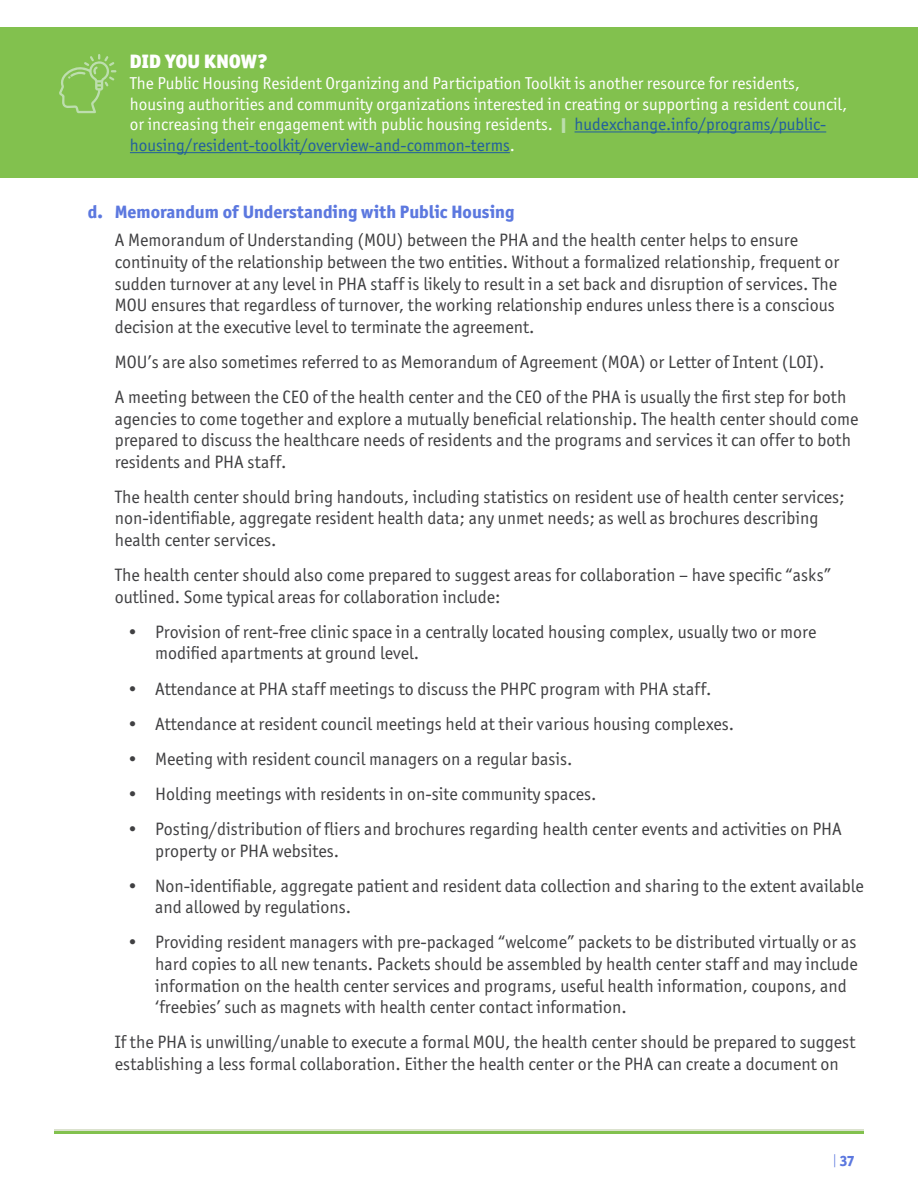
<style>
.page{position:relative;width:918px;height:1188px;background:#fff}
.page>*{position:absolute;margin:0;border:0;box-sizing:border-box;transform-origin:0 0}
.t1{font:900 19.5px "Officina Sans ITC Std";letter-spacing:-.005em;color:#fff}
.t2{font:18px/21.6px "Officina Sans ITC Std";color:#404042}
.t3{font:800 18px "Officina Sans ITC Std";color:#5c78df}
.t4{font:17.25px/20.7px "Officina Sans ITC Std";color:#fff}
.t5{font:800 15px "Officina Sans ITC Std";color:#5c78df}
.s1{font-weight:900;color:#bddeae}
.s2{color:#215e9e}
.s3{font-family:"Officina Display ITC Std";font-weight:300}
</style>
<div class="page">
<svg style="left:54px;top:1129px;width:810px;height:3px;background:#bdd7a3"></svg>
<hr style="left:54px;top:1132px;width:810px;height:2px;background:#82c14e">
<div style="left:0;top:27px;width:918px;height:151px;background:#82c14e"></div>
<hr style="left:575px;top:132px;width:251px;height:1px;background:#215e9e">
<hr style="left:130px;top:152px;width:380px;height:1px;background:#215e9e">
<svg style="left:59px;top:54px;width:57px;height:59px"></svg>
<p class="t1" style="left:130px;top:49px;width:139px">DID YOU KNOW?</p>
<p class="t4" style="left:130px;top:73px;width:719px">The Public Housing Resident Organizing and Participation Toolkit is another resource for residents, housing authorities and community organizations interested in creating or supporting a resident council, or increasing their engagement with public housing residents. <span class="s1">|</span> <span class="s2">hudexchange.info/programs/public&shy;housing/resident-toolkit/overview-and-common-terms</span>.</p>
<p class="t3" style="left:88px;top:200px;width:428px">d. Memorandum of Understanding with Public Housing</p>
<p class="t2" style="left:115px;top:229px;width:726px">A Memorandum of Understanding (MOU) between the PHA and the health center helps to ensure continuity of the relationship between the two entities. Without a formalized relationship, frequent or sudden turnover at any level in PHA staff is likely to result in a set back and disruption of services. The MOU ensures that regardless of turnover, the working relationship endures unless there is a conscious decision at the executive level to terminate the agreement.</p>
<p class="t2" style="left:115px;top:344px;width:733px;line-height:35.1px">MOU’s are also sometimes referred to as Memorandum of Agreement (MOA) or Letter of Intent (LOI).<br>A meeting between the CEO of the health center and the CEO of the PHA is usually the first step for both</p>
<p class="t2" style="left:115px;top:408px;width:745px">agencies to come together and explore a mutually beneficial relationship. The health center should come prepared to discuss the healthcare needs of residents and the programs and services it can offer to both residents and PHA staff.</p>
<p class="t2" style="left:115px;top:486px;width:731px">The health center should bring handouts, including statistics on resident use of health center services; non-identifiable, aggregate resident health data; any unmet needs; as well as brochures describing health center services.</p>
<p class="t2" style="left:115px;top:564px;width:718px">The health center should also come prepared to suggest areas for collaboration – have specific “asks” outlined. Some typical areas for collaboration include:</p>
<p class="t2" style="left:155px;top:621px;width:663px;text-indent:-27px">• Provision of rent-free clinic space in a centrally located housing complex, usually two or more modified apartments at ground level.</p>
<p class="t2" style="left:128px;top:678px;width:585px">• Attendance at PHA staff meetings to discuss the PHPC program with PHA staff.</p>
<p class="t2" style="left:128px;top:713px;width:608px">• Attendance at resident council meetings held at their various housing complexes.</p>
<p class="t2" style="left:128px;top:748px;width:446px">• Meeting with resident council managers on a regular basis.</p>
<p class="t2" style="left:128px;top:783px;width:470px">• Holding meetings with residents in on-site community spaces.</p>
<p class="t2" style="left:155px;top:818px;width:688px;text-indent:-27px">• Posting/distribution of fliers and brochures regarding health center events and activities on PHA property or PHA websites.</p>
<p class="t2" style="left:155px;top:875px;width:710px;text-indent:-27px">• Non-identifiable, aggregate patient and resident data collection and sharing to the extent available and allowed by regulations.</p>
<p class="t2" style="left:155px;top:931px;width:704px;text-indent:-27px">• Providing resident managers with pre-packaged “welcome” packets to be distributed virtually or as hard copies to all new tenants. Packets should be assembled by health center staff and may include information on the health center services and programs, useful health information, coupons, and ‘freebies’ such as magnets with health center contact information.</p>
<p class="t2" style="left:115px;top:1031px;width:742px">If the PHA is unwilling/unable to execute a formal MOU, the health center should be prepared to suggest establishing a less formal collaboration. Either the health center or the PHA can create a document on</p>
<p class="t5" style="left:833px;top:1152px;width:23px"><span class="s3">|</span> 37</p>
</div>
